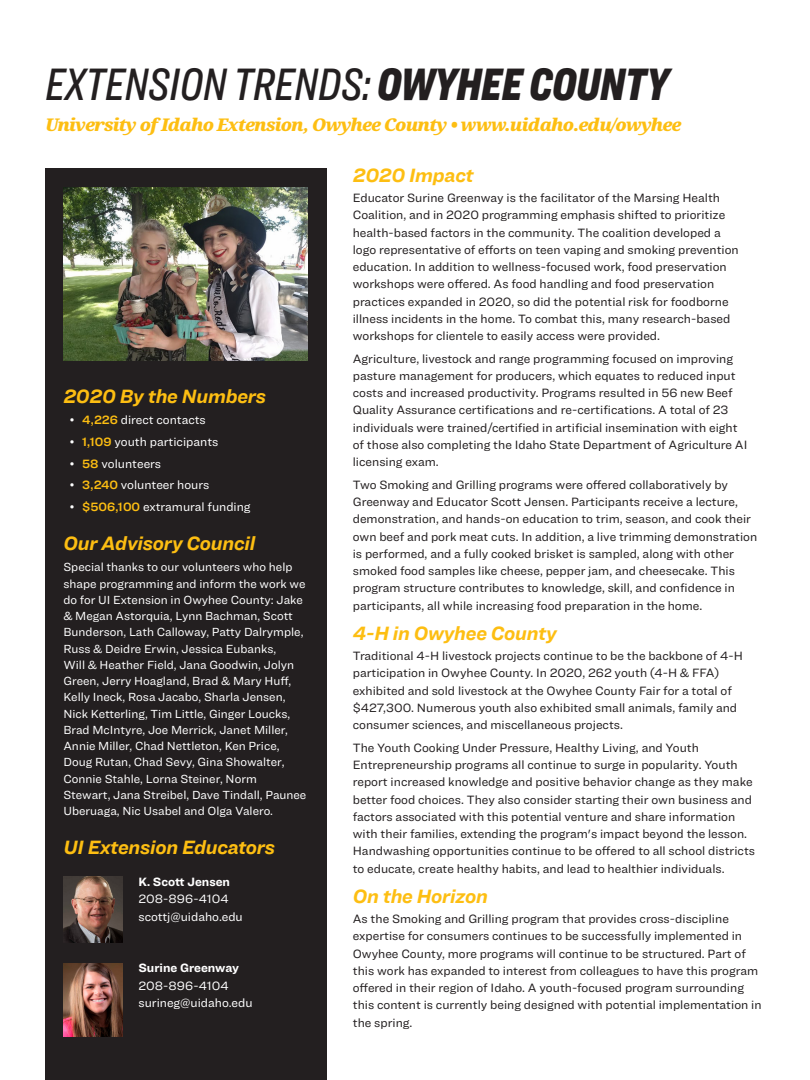
<style>
.page{position:relative;width:810px;height:1080px;background:#fff}
.page>*{position:absolute;margin:0;border:0;box-sizing:border-box;transform-origin:0 0}
.Fact_Heading{font:47.12px "Ringside Compressed Med Ital";letter-spacing:-.01em;color:#231f20}
.Fact_Heading-2{font:italic 700 20px "Ringside";letter-spacing:-.01em;color:#fdbe12}
.Fact_Heading-3{font:italic 900 17.5px "Noto Serif";letter-spacing:-.05em;color:#fdbe12}
.Fact_Heading-4{font:12.5px/17.2px "Ringside";color:#231f20}
.Fact_Heading-5{font:12.5px/17.5px "Ringside";color:#fff}
.Fact_Heading-6{font:12.25px/16.2px "Ringside";color:#fff}
.s1{font-family:"Ringside Compressed";font-weight:900;font-style:italic}
.s2{font-family:"Ringside Regular Semi";color:#fdbe12}
.s3{font-weight:700}
</style>
<div class="page">
<div style="left:45px;top:169px;width:281px;height:911px;background:#231f20"></div>
<img style="left:64px;top:188px;width:244px;height:172px">
<img style="left:63px;top:877px;width:60px;height:66px">
<img style="left:63px;top:963px;width:60px;height:73px">
<p class="Fact_Heading" style="left:45px;top:52px;width:625px">EXTENSION TRENDS: <span class="s1">OWYHEE COUNTY</span></p>
<p class="Fact_Heading-3" style="left:45px;top:112px;width:638px">University of Idaho Extension, Owyhee County • www.uidaho.edu/owyhee</p>
<p class="Fact_Heading-2" style="left:63px;top:381px;width:204px">2020 By the Numbers</p>
<p class="Fact_Heading-5" style="left:70px;top:411px;width:138px">• <span class="s2">4,226</span> direct contacts</p>
<p class="Fact_Heading-5" style="left:70px;top:433px;width:150px">• <span class="s2">1,109</span> youth participants</p>
<p class="Fact_Heading-5" style="left:70px;top:454px;width:93px">• <span class="s2">58</span> volunteers</p>
<p class="Fact_Heading-5" style="left:70px;top:476px;width:141px">• <span class="s2">3,240</span> volunteer hours</p>
<p class="Fact_Heading-5" style="left:70px;top:498px;width:182px">• <span class="s2">$506,100</span> extramural funding</p>
<p class="Fact_Heading-2" style="left:63px;top:528px;width:193px">Our Advisory Council</p>
<p class="Fact_Heading-6" style="left:63px;top:559px;width:244px">Special thanks to our volunteers who help shape programming and inform the work we do for UI Extension in Owyhee County: Jake &amp; Megan Astorquia, Lynn Bachman, Scott Bunderson, Lath Calloway, Patty Dalrymple, Russ &amp; Deidre Erwin, Jessica Eubanks,<br>Will &amp; Heather Field, Jana Goodwin, Jolyn Green, Jerry Hoagland, Brad &amp; Mary Huff, Kelly Ineck, Rosa Jacabo, Sharla Jensen, Nick Ketterling, Tim Little, Ginger Loucks, Brad McIntyre, Joe Merrick, Janet Miller, Annie Miller, Chad Nettleton, Ken Price, Doug Rutan, Chad Sevy, Gina Showalter, Connie Stahle, Lorna Steiner, Norm Stewart, Jana Streibel, Dave Tindall, Paunee Uberuaga, Nic Usabel and Olga Valero.</p>
<p class="Fact_Heading-2" style="left:63px;top:833px;width:213px">UI Extension Educators</p>
<p class="Fact_Heading-5" style="left:138px;top:872px;width:106px"><span class="s3">K. Scott Jensen<br></span>208-896-4104 scottj@uidaho.edu</p>
<p class="Fact_Heading-5" style="left:138px;top:959px;width:116px"><span class="s3">Surine Greenway<br></span>208-896-4104 surineg@uidaho.edu</p>
<p class="Fact_Heading-2" style="left:353px;top:160px;width:122px">2020 Impact</p>
<p class="Fact_Heading-4" style="left:353px;top:189px;width:388px">Educator Surine Greenway is the facilitator of the Marsing Health Coalition, and in 2020 programming emphasis shifted to prioritize health-based factors in the community. The coalition developed a logo representative of efforts on teen vaping and smoking prevention education. In addition to wellness-focused work, food preservation workshops were offered. As food handling and food preservation practices expanded in 2020, so did the potential risk for foodborne illness incidents in the home. To combat this, many research-based workshops for clientele to easily access were provided.</p>
<p class="Fact_Heading-4" style="left:353px;top:350px;width:396px">Agriculture, livestock and range programming focused on improving pasture management for producers, which equates to reduced input costs and increased productivity. Programs resulted in 56 new Beef Quality Assurance certifications and re-certifications. A total of 23 individuals were trained/certified in artificial insemination with eight of those also completing the Idaho State Department of Agriculture AI licensing exam.</p>
<p class="Fact_Heading-4" style="left:353px;top:476px;width:406px">Two Smoking and Grilling programs were offered collaboratively by Greenway and Educator Scott Jensen. Participants receive a lecture, demonstration, and hands-on education to trim, season, and cook their own beef and pork meat cuts. In addition, a live trimming demonstration is performed, and a fully cooked brisket is sampled, along with other smoked food samples like cheese, pepper jam, and cheesecake. This program structure contributes to knowledge, skill, and confidence in participants, all while increasing food preparation in the home.</p>
<p class="Fact_Heading-2" style="left:353px;top:619px;width:206px">4-H in Owyhee County</p>
<p class="Fact_Heading-4" style="left:353px;top:647px;width:392px">Traditional 4-H livestock projects continue to be the backbone of 4-H participation in Owyhee County. In 2020, 262 youth (4-H &amp; FFA) exhibited and sold livestock at the Owyhee County Fair for a total of $427,300. Numerous youth also exhibited small animals, family and consumer sciences, and miscellaneous projects.</p>
<p class="Fact_Heading-4" style="left:353px;top:739px;width:404px">The Youth Cooking Under Pressure, Healthy Living, and Youth Entrepreneurship programs all continue to surge in popularity. Youth report increased knowledge and positive behavior change as they make better food choices. They also consider starting their own business and factors associated with this potential venture and share information with their families, extending the program's impact beyond the lesson.<br>Handwashing opportunities continue to be offered to all school districts to educate, create healthy habits, and lead to healthier individuals.</p>
<p class="Fact_Heading-2" style="left:353px;top:882px;width:137px">On the Horizon</p>
<p class="Fact_Heading-4" style="left:353px;top:910px;width:410px">As the Smoking and Grilling program that provides cross-discipline expertise for consumers continues to be successfully implemented in Owyhee County, more programs will continue to be structured. Part of this work has expanded to interest from colleagues to have this program offered in their region of Idaho. A youth-focused program surrounding this content is currently being designed with potential implementation in the spring.</p>
</div>
